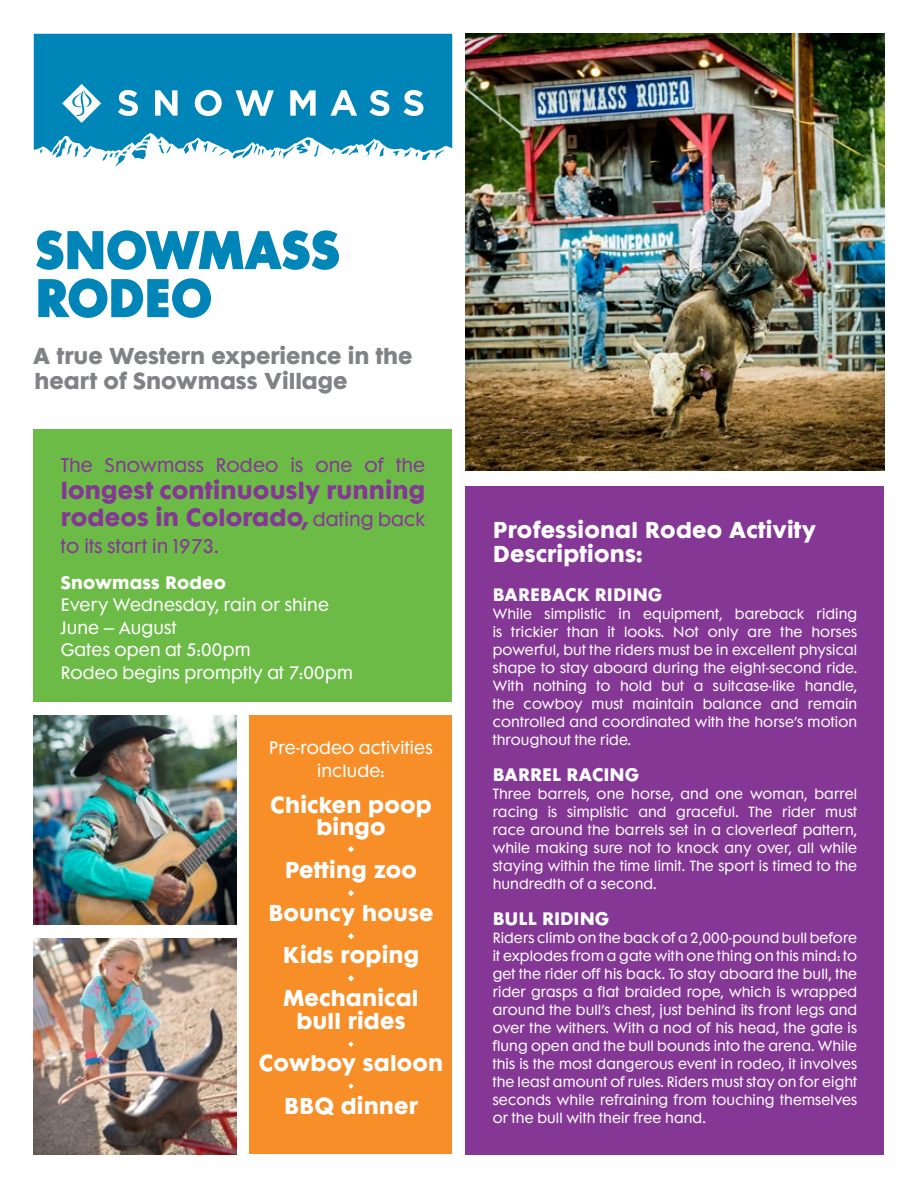
<style>
.page{position:relative;width:918px;height:1188px;background:#fff}
.page>*{position:absolute;margin:0;border:0;box-sizing:border-box;transform-origin:0 0}
.t1{font:57px/48px "Futura No 8 D";letter-spacing:-.01em;color:#0085b8}
.t2{font:700 22.5px/27px "Futura Maxi Std";letter-spacing:.01em;color:#853795}
.t3{font:700 21px/22.5px "Futura Maxi Std";letter-spacing:.01em;color:#fff;text-align:center}
.t4{font:700 21px/25.2px "Futura Maxi Std";color:#808285}
.t5{font:18px "Futura Maxi Std";letter-spacing:.01em;color:#853795}
.t6{font:16.5px/22.5px "Futura Maxi Std";letter-spacing:.01em;color:#fff;text-align:center}
.t7{font:700 16.5px "Futura Maxi Std";color:#fff}
.t8{font:13.5px/18px "Futura Maxi Std";letter-spacing:.01em;color:#fff;text-align:justify}
.s1{font-weight:400;font-size:18px}
</style>
<div class="page">
<div style="left:34px;top:430px;width:418px;height:272px;background:#6cbb47"></div>
<div style="left:250px;top:716px;width:202px;height:438px;background:#f78e28"></div>
<div style="left:466px;top:486px;width:418px;height:668px;background:#853795"></div>
<svg style="left:52px;top:153px;width:37px;height:5px"></svg>
<svg style="left:185px;top:153px;width:78px;height:6px"></svg>
<svg style="left:332px;top:153px;width:20px;height:2px"></svg>
<svg style="left:367px;top:153px;width:17px;height:3px"></svg>
<svg style="left:394px;top:153px;width:46px;height:7px"></svg>
<svg style="left:102px;top:153px;width:44px;height:13px"></svg>
<svg style="left:271px;top:153px;width:47px;height:6px"></svg>
<svg style="left:34px;top:34px;width:418px;height:119px;fill:#0085b8"></svg>
<svg style="left:340px;top:97px;width:7px;height:8px"></svg>
<img style="left:466px;top:34px;width:418px;height:437px">
<img style="left:34px;top:939px;width:202px;height:216px">
<img style="left:34px;top:716px;width:202px;height:209px">
<svg style="left:348px;top:846px;width:6px;height:6px"></svg>
<svg style="left:348px;top:890px;width:6px;height:6px"></svg>
<svg style="left:348px;top:933px;width:6px;height:6px"></svg>
<svg style="left:348px;top:975px;width:6px;height:7px"></svg>
<svg style="left:348px;top:1042px;width:6px;height:5px"></svg>
<svg style="left:348px;top:1083px;width:6px;height:6px"></svg>
<p class="t1" style="left:35px;top:226px;width:307px">SNOWMASS<br>RODEO</p>
<p class="t4" style="left:33px;top:342px;width:381px">A true Western experience in the heart of Snowmass Village</p>
<p class="t5" style="left:61px;top:453px;width:366px">The Snowmass Rodeo is one of the</p>
<p class="t2" style="left:61px;top:476px;width:366px">longest continuously running rodeos in Colorado, <span class="s1">dating back</span></p>
<p class="t5" style="left:61px;top:534px;width:159px">to its start in 1973.</p>
<p class="t7" style="left:61px;top:571px;width:167px">Snowmass Rodeo</p>
<p class="t6" style="left:61px;top:594px;width:270px">Every Wednesday, rain or shine</p>
<p class="t6" style="left:61px;top:616px;width:117px">June – August</p>
<p class="t6" style="left:61px;top:639px;width:191px">Gates open at 5:00pm</p>
<p class="t6" style="left:61px;top:661px;width:294px">Rodeo begins promptly at 7:00pm</p>
<p class="t6" style="left:269px;top:737px;width:165px">Pre-rodeo activities include:</p>
<p class="t3" style="left:270px;top:792px;width:163px">Chicken poop bingo</p>
<p class="t3" style="left:285px;top:858px;width:134px">Petting zoo</p>
<p class="t3" style="left:268px;top:900px;width:167px">Bouncy house</p>
<p class="t3" style="left:283px;top:943px;width:138px">Kids roping</p>
<p class="t3" style="left:283px;top:986px;width:137px">Mechanical bull rides</p>
<p class="t3" style="left:259px;top:1051px;width:186px">Cowboy saloon</p>
<p class="t3" style="left:284px;top:1094px;width:135px">BBQ dinner</p>
<p class="t3" style="left:493px;top:517px;width:325px;line-height:24px;text-align:left">Professional Rodeo Activity<br>Descriptions:</p>
<p class="t7" style="left:493px;top:583px;width:171px">BAREBACK RIDING</p>
<p class="t8" style="left:493px;top:605px;width:366px">While simplistic in equipment, bareback riding is trickier than it looks. Not only are the horses powerful, but the riders must be in excellent physical shape to stay aboard during the eight-second ride.<br>With nothing to hold but a suitcase-like handle, the cowboy must maintain balance and remain controlled and coordinated with the horse’s motion throughout the ride.</p>
<p class="t7" style="left:493px;top:763px;width:148px">BARREL RACING</p>
<p class="t8" style="left:493px;top:785px;width:366px">Three barrels, one horse, and one woman, barrel racing is simplistic and graceful. The rider must race around the barrels set in a cloverleaf pattern, while making sure not to knock any over, all while staying within the time limit. The sport is timed to the hundredth of a second.</p>
<p class="t7" style="left:493px;top:907px;width:118px">BULL RIDING</p>
<p class="t8" style="left:493px;top:929px;width:366px">Riders climb on the back of a 2,000-pound bull before it explodes from a gate with one thing on this mind: to get the rider off his back. To stay aboard the bull, the rider grasps a flat braided rope, which is wrapped around the bull’s chest, just behind its front legs and over the withers. With a nod of his head, the gate is flung open and the bull bounds into the arena. While this is the most dangerous event in rodeo, it involves the least amount of rules. Riders must stay on for eight seconds while refraining from touching themselves or the bull with their free hand.</p>
</div>
